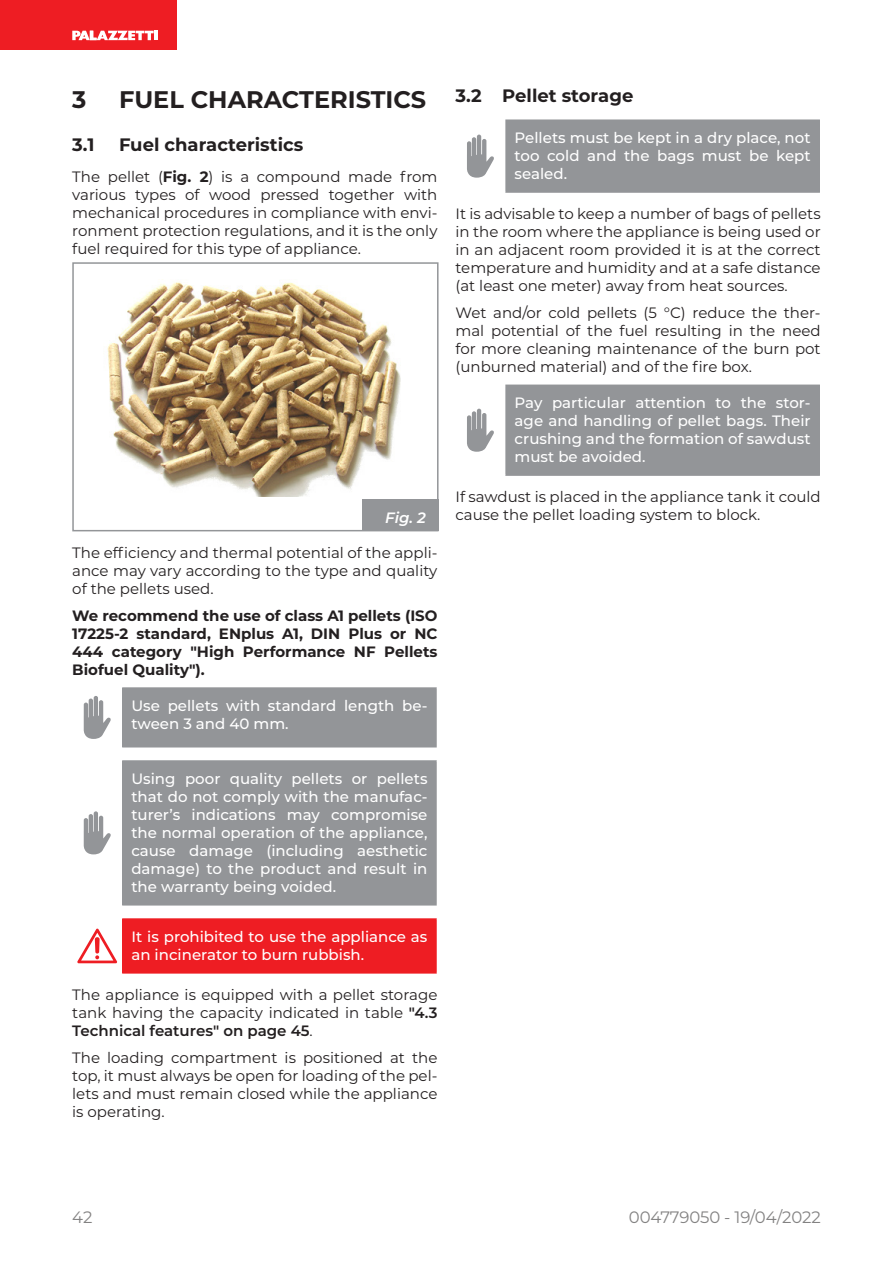
<style>
.page{position:relative;width:893px;height:1263px;background:#fff}
.page>*{position:absolute;margin:0;border:0;box-sizing:border-box;transform-origin:0 0}
.t1{font:700 24px "Montserrat";color:#231f20}
.t2{font:700 18px "Montserrat";color:#231f20}
.t3{font:16.5px "Montserrat";letter-spacing:-.01em;color:#838282}
.t4{font:15px/18px "Montserrat";color:#231f20;text-align:justify}
.t5{font:500 15px/18px "Montserrat";color:#fff;text-align:justify}
.t6{font:700 15px/18px "Montserrat";color:#231f20;text-align:justify}
.t7{font:italic 600 15px "Montserrat";color:#fff}
.s1{font-weight:700}
.s2{font-weight:600}
</style>
<div class="page">
<div style="left:0;top:0;width:176px;height:50px;background:#ee1d23"></div>
<svg style="left:72px;top:31px;width:85px;height:9px"></svg>
<img style="left:107px;top:279px;width:294px;height:217px">
<div style="left:72px;top:262px;width:367px;height:269px;border:2px solid #939598"></div>
<div style="left:362px;top:499px;width:77px;height:32px;background:#939598"></div>
<div style="left:123px;top:688px;width:313px;height:59px;background:#939598"></div>
<hr style="left:122px;top:687px;width:315px;height:2px;background:#939598">
<hr style="left:435px;top:689px;width:2px;height:57px;background:#939598">
<hr style="left:122px;top:746px;width:315px;height:1px;background:#939598">
<hr style="left:122px;top:689px;width:2px;height:57px;background:#939598">
<svg style="left:84px;top:696px;width:27px;height:43px"></svg>
<div style="left:123px;top:761px;width:313px;height:144px;background:#939598"></div>
<hr style="left:122px;top:760px;width:315px;height:2px;background:#939598">
<hr style="left:435px;top:762px;width:2px;height:142px;background:#939598">
<hr style="left:122px;top:904px;width:315px;height:1px;background:#939598">
<hr style="left:122px;top:762px;width:2px;height:142px;background:#939598">
<svg style="left:84px;top:811px;width:27px;height:43px"></svg>
<div style="left:123px;top:919px;width:313px;height:54px;background:#ee1d23"></div>
<hr style="left:122px;top:918px;width:315px;height:2px;background:#ee1d23">
<hr style="left:435px;top:920px;width:2px;height:52px;background:#ee1d23">
<hr style="left:122px;top:972px;width:315px;height:1px;background:#ee1d23">
<hr style="left:122px;top:920px;width:2px;height:52px;background:#ee1d23">
<svg style="left:77px;top:929px;width:40px;height:34px"></svg>
<div style="left:506px;top:120px;width:313px;height:72px;background:#939598"></div>
<hr style="left:505px;top:119px;width:315px;height:2px;background:#939598">
<hr style="left:818px;top:121px;width:2px;height:70px;background:#939598">
<hr style="left:505px;top:191px;width:315px;height:2px;background:#939598">
<hr style="left:505px;top:121px;width:2px;height:70px;background:#939598">
<svg style="left:467px;top:135px;width:27px;height:43px"></svg>
<div style="left:506px;top:385px;width:313px;height:90px;background:#939598"></div>
<hr style="left:505px;top:385px;width:315px;height:1px;background:#939598">
<hr style="left:818px;top:386px;width:2px;height:88px;background:#939598">
<hr style="left:505px;top:474px;width:315px;height:2px;background:#939598">
<hr style="left:505px;top:386px;width:2px;height:88px;background:#939598">
<svg style="left:467px;top:409px;width:27px;height:43px"></svg>
<h1 class="t1" style="left:72px;top:82px;width:16px">3</h1>
<h1 class="t1" style="left:119px;top:82px;width:309px">FUEL CHARACTERISTICS</h1>
<p class="t2" style="left:72px;top:132px;width:24px">3.1</p>
<p class="t2" style="left:119px;top:132px;width:186px">Fuel characteristics</p>
<p class="t4" style="left:72px;top:167px;width:367px">The pellet (<span class="s1">Fig. 2</span>) is a compound made from various types of wood pressed together with mechanical procedures in compliance with envi&shy;ronment protection regulations, and it is the only fuel required for this type of appliance.</p>
<p class="t7" style="left:385px;top:507px;width:42px">Fig. 2</p>
<p class="t4" style="left:72px;top:543px;width:367px">The efficiency and thermal potential of the appli&shy;ance may vary according to the type and quality of the pellets used.</p>
<p class="t6" style="left:72px;top:605px;width:367px">We recommend the use of class A1 pellets (ISO 17225-2 standard, ENplus A1, DIN Plus or NC 444 category "High Performance NF Pellets Biofuel Quality").</p>
<p class="t5" style="left:131px;top:696px;width:298px">Use pellets with standard length be&shy;tween 3 and 40 mm.</p>
<p class="t5" style="left:131px;top:769px;width:298px">Using poor quality pellets or pellets that do not comply with the manufac&shy;turer’s indications may compromise the normal operation of the appliance, cause damage (including aesthetic damage) to the product and result in the warranty being voided.</p>
<p class="t5" style="left:131px;top:927px;width:297px">It is prohibited to use the appliance as an incinerator to burn rubbish.</p>
<p class="t4" style="left:72px;top:985px;width:367px">The appliance is equipped with a pellet storage tank having the capacity indicated in table <span class="s2">"4.3<br>Technical features" on page 45</span>.</p>
<p class="t4" style="left:72px;top:1048px;width:367px">The loading compartment is positioned at the top, it must always be open for loading of the pel&shy;lets and must remain closed while the appliance is operating.</p>
<p class="t2" style="left:455px;top:83px;width:179px">3.2 Pellet storage</p>
<p class="t5" style="left:515px;top:128px;width:298px">Pellets must be kept in a dry place, not too cold and the bags must be kept sealed.</p>
<p class="t4" style="left:455px;top:204px;width:367px">It is advisable to keep a number of bags of pellets in the room where the appliance is being used or in an adjacent room provided it is at the correct temperature and humidity and at a safe distance (at least one meter) away from heat sources.</p>
<p class="t4" style="left:455px;top:303px;width:367px">Wet and/or cold pellets (5 °C) reduce the ther&shy;mal potential of the fuel resulting in the need for more cleaning maintenance of the burn pot (unburned material) and of the fire box.</p>
<p class="t5" style="left:515px;top:393px;width:298px">Pay particular attention to the stor&shy;age and handling of pellet bags. Their crushing and the formation of sawdust must be avoided.</p>
<p class="t4" style="left:455px;top:487px;width:367px">If sawdust is placed in the appliance tank it could cause the pellet loading system to block.</p>
<p class="t3" style="left:72px;top:1206px;width:22px">42</p>
<p class="t3" style="left:629px;top:1206px;width:193px">004779050 - 19/04/2022</p>
</div>
